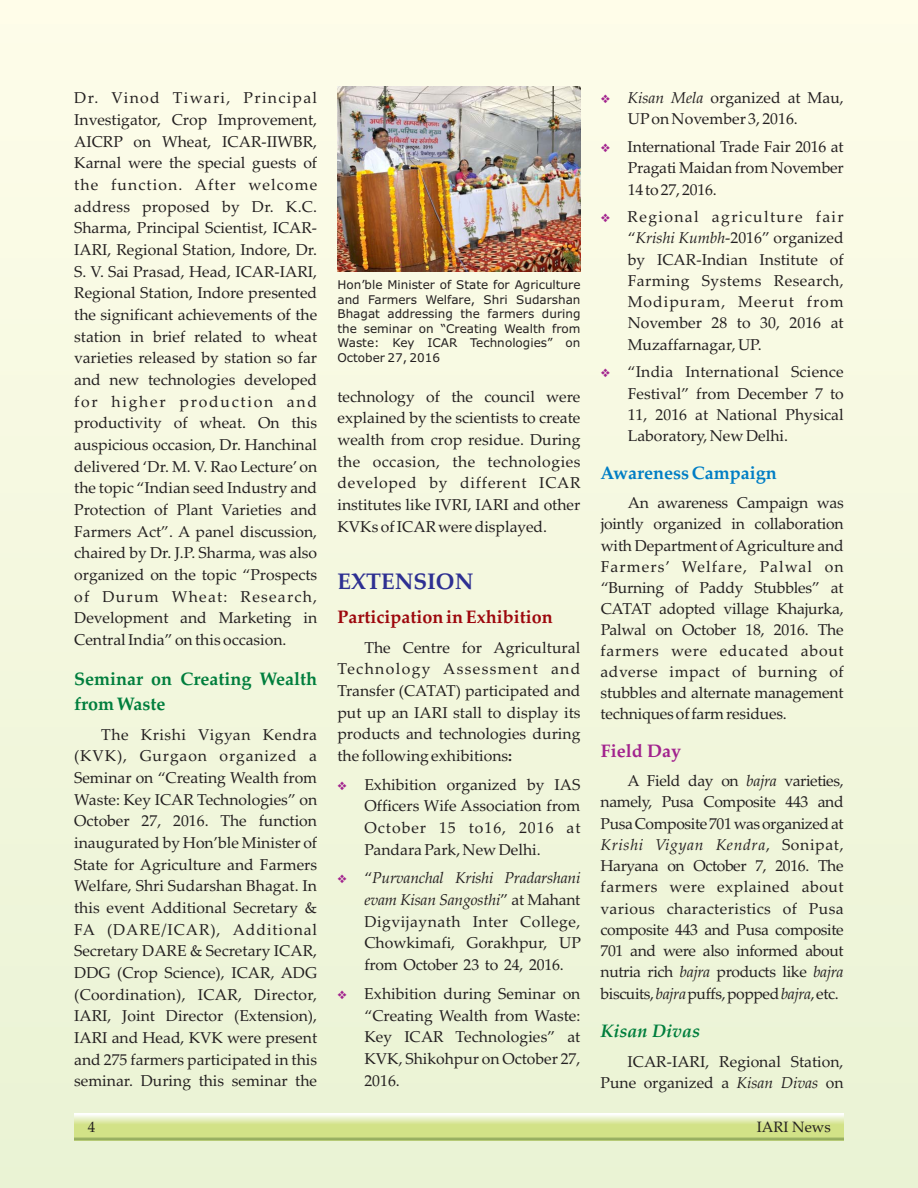
<style>
.page{position:relative;width:918px;height:1188px;background:#f4f8de}
.page>*{position:absolute;margin:0;border:0;box-sizing:border-box;transform-origin:0 0}
.t1{font:700 22.5px "Palatino Linotype";color:#2e3092}
.t2{font:700 18px/24.8px "Palatino Linotype";color:#007e3d}
.t3{font:700 18px "Palatino Linotype";color:#9d070d}
.t4{font:700 18px "Palatino Linotype";color:#007ec5}
.t5{font:italic 700 18px "Palatino Linotype";color:#007e3d}
.t6{font:700 18px "Palatino Linotype";color:#a2238e}
.t7{font:15.75px/21.6px "Palatino Linotype";color:#231f20;text-align:justify}
.t8{font:15px "Palatino Linotype";color:#231f20}
.t9{font:12px/14.5px "Verdana";color:#231f20;text-align:justify}
.s1{font-weight:700}
.s2{font-style:italic}
</style>
<div class="page">
<svg style="left:74px;top:1114px;width:770px;height:27px;background:#d4e29b"></svg>
<img style="left:337px;top:87px;width:243px;height:185px">
<p class="t7" style="left:74px;top:89px;width:245px">Dr. Vinod Tiwari, Principal Investigator, Crop Improvement, AICRP on Wheat, ICAR-IIWBR, Karnal were the special guests of the function. After welcome address proposed by Dr. K.C.<br>Sharma, Principal Scientist, ICAR-IARI, Regional Station, Indore, Dr.<br>S. V. Sai Prasad, Head, ICAR-IARI, Regional Station, Indore presented the significant achievements of the station in brief related to wheat varieties released by station so far and new technologies developed for higher production and productivity of wheat. On this auspicious occasion, Dr. Hanchinal delivered ‘Dr. M. V. Rao Lecture’on the topic “Indian seed Industry and Protection of Plant Varieties and Farmers Act”. A panel discussion, chaired by Dr. J.P. Sharma, was also organized on the topic “Prospects of Durum Wheat: Research, Development and Marketing in Central India” on this occasion.</p>
<p class="t2" style="left:74px;top:669px;width:245px">Seminar on Creating Wealth from Waste</p>
<p class="t7" style="left:74px;top:725px;width:245px;text-indent:27px">The Krishi Vigyan Kendra (KVK), Gurgaon organized a Seminar on “Creating Wealth from Waste: Key ICAR Technologies” on October 27, 2016. The function inaugurated by Hon’ble Minister of State for Agriculture and Farmers Welfare, Shri Sudarshan Bhagat. In this event Additional Secretary &amp; FA (DARE/ICAR), Additional Secretary DARE &amp; Secretary ICAR, DDG (Crop Science), ICAR, ADG (Coordination), ICAR, Director, IARI, Joint Director (Extension), IARI and Head, KVK were present and 275 farmers participated in this seminar. During this seminar the</p>
<p class="t9" style="left:337px;top:278px;width:245px">Hon’ble Minister of State for Agriculture and Farmers Welfare, Shri Sudarshan Bhagat addressing the farmers during the seminar on “Creating Wealth from Waste: Key ICAR Technologies” on October 27, 2016</p>
<p class="t7" style="left:337px;top:387px;width:245px">technology of the council were explained by the scientists to create wealth from crop residue. During the occasion, the technologies developed by different ICAR institutes like IVRI, IARI and other KVKs of ICARwere displayed.</p>
<h1 class="t1" style="left:337px;top:572px;width:138px">EXTENSION</h1>
<p class="t3" style="left:337px;top:610px;width:217px">Participation in Exhibition</p>
<p class="t7" style="left:337px;top:638px;width:245px;text-indent:27px">The Centre for Agricultural Technology Assessment and Transfer (CATAT) participated and put up an IARI stall to display its products and technologies during the following exhibitions<span class="s1">:</span></p>
<p class="t7" style="left:364px;top:775px;width:218px">Exhibition organized by IAS Officers Wife Association from October 15 to16, 2016 at Pandara Park, New Delhi.</p>
<p class="t7" style="left:364px;top:869px;width:218px">“<span class="s2">Purvanchal Krishi Pradarshani evam Kisan Sangosthi</span>” at Mahant Digvijaynath Inter College, Chowkimafi, Gorakhpur, UP from October 23 to 24, 2016.</p>
<p class="t7" style="left:364px;top:985px;width:218px">Exhibition during Seminar on “Creating Wealth from Waste:<br>Key ICAR Technologies” at KVK, Shikohpur on October 27, 2016.</p>
<p class="t7" style="left:628px;top:89px;width:218px"><span class="s2">Kisan Mela</span> organized at Mau,<br>UPon November 3, 2016.</p>
<p class="t7" style="left:628px;top:138px;width:218px">International Trade Fair 2016 at Pragati Maidan from November 14to27, 2016.</p>
<p class="t7" style="left:628px;top:208px;width:218px">Regional agriculture fair “<span class="s2">Krishi Kumbh</span>-2016” organized by ICAR-Indian Institute of Farming Systems Research, Modipuram, Meerut from November 28 to 30, 2016 at Muzaffarnagar, UP.</p>
<p class="t7" style="left:628px;top:363px;width:218px">“India International Science Festival” from December 7 to 11, 2016 at National Physical Laboratory, New Delhi.</p>
<p class="t4" style="left:601px;top:466px;width:178px">Awareness Campaign</p>
<p class="t7" style="left:601px;top:494px;width:245px;line-height:21px;text-indent:27px">An awareness Campaign was jointly organized in collaboration with Department ofAgriculture and Farmers’ Welfare, Palwal on “Burning of Paddy Stubbles” at CATAT adopted village Khajurka, Palwal on October 18, 2016. The farmers were educated about adverse impact of burning of stubbles and alternate management techniquesoffarmresidues.</p>
<p class="t6" style="left:601px;top:743px;width:82px">Field Day</p>
<p class="t7" style="left:601px;top:772px;width:245px;text-indent:27px">A Field day on <span class="s2">bajra</span> varieties, namely, Pusa Composite 443 and PusaComposite701wasorganizedat <span class="s2">Krishi Vigyan Kendra</span>, Sonipat, Haryana on October 7, 2016. The farmers were explained about various characteristics of Pusa composite 443 and Pusa composite 701 and were also informed about nutria rich <span class="s2">bajra</span> products like <span class="s2">bajra </span>biscuits,<span class="s2">bajra</span>puffs,popped<span class="s2">bajra</span>,etc.</p>
<p class="t5" style="left:601px;top:1024px;width:101px">Kisan Divas</p>
<p class="t7" style="left:601px;top:1052px;width:245px;text-align:right">ICAR-IARI, Regional Station,<br>Pune organized a <span class="s2">Kisan Divas</span> on</p>
<p class="t8" style="left:88px;top:1121px;width:9px">4</p>
<p class="t8" style="left:757px;top:1121px;width:76px">IARI News</p>
</div>
